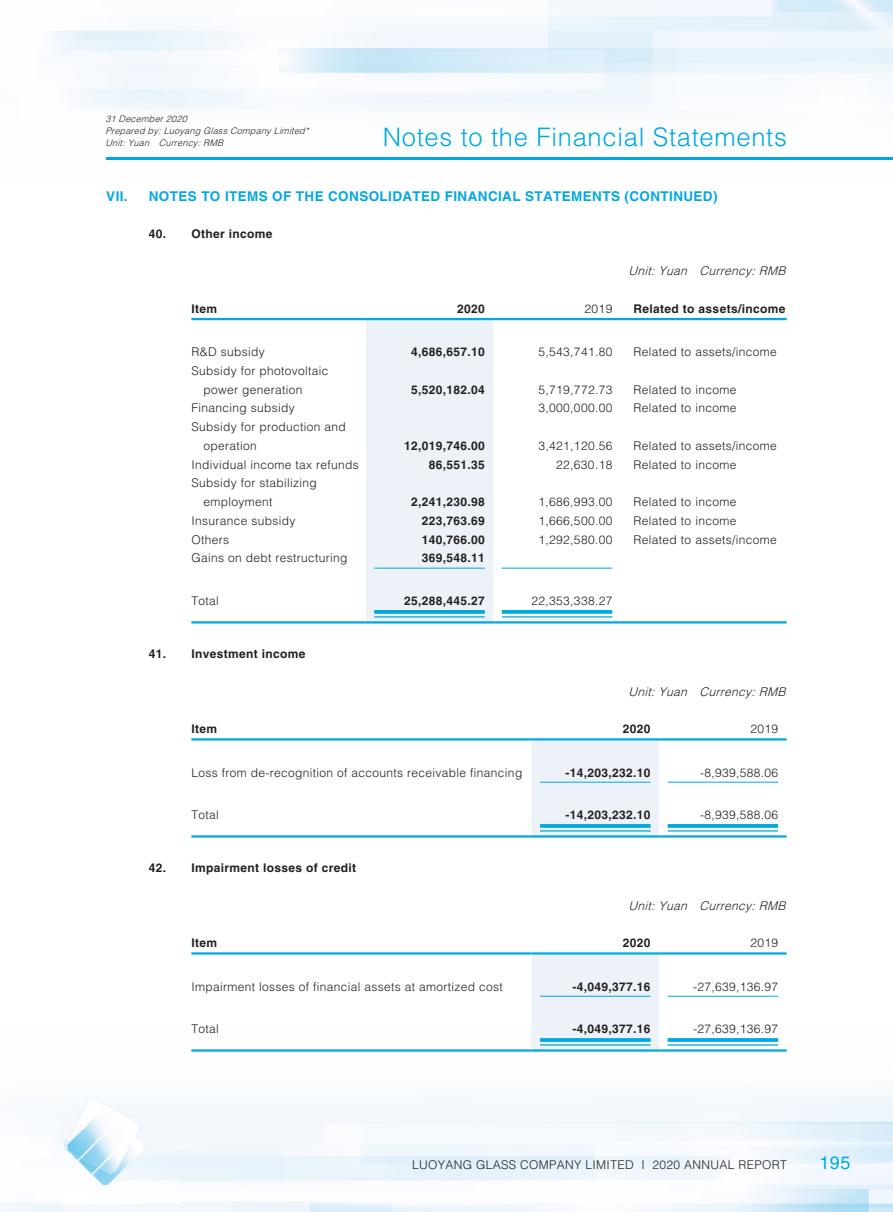
<style>
.page{position:relative;width:893px;height:1212px;background:#fff}
.page>*{position:absolute;margin:0;border:0;box-sizing:border-box;transform-origin:0 0}
.t1{font:300 25.5px "Helvetica LT Std";letter-spacing:.03em;color:#00a8e2}
.t2{font:18px "Helvetica LT Std";color:#00a8e2}
.t3{font:700 13.5px "Helvetica LT Std";letter-spacing:.03em;color:#00a8e2}
.t4{font:300 12px/18.8px "Helvetica LT Std";letter-spacing:.03em;color:#231f20}
.t5{font:700 12px "Helvetica LT Std";letter-spacing:.03em;color:#231f20}
.t6{font:italic 300 12px "Helvetica LT Std";color:#231f20}
.t7{font:italic 300 9px/12px "Helvetica LT Std";color:#231f20}
</style>
<div class="page">
<img style="left:0;top:0;width:893px;height:1212px">
<hr style="left:106px;top:157px;width:787px;height:3px;background:#00a8e2">
<div style="left:366px;top:320px;width:127px;height:301px;background:#edf2f8"></div>
<hr style="left:191px;top:318px;width:175px;height:2px;background:#00a8e2">
<hr style="left:366px;top:318px;width:127px;height:2px;background:#00a8e2">
<hr style="left:493px;top:318px;width:128px;height:2px;background:#00a8e2">
<hr style="left:621px;top:318px;width:166px;height:2px;background:#00a8e2">
<hr style="left:374px;top:568px;width:111px;height:1px;background:#00a8e2">
<hr style="left:502px;top:568px;width:110px;height:1px;background:#00a8e2">
<svg style="left:374px;top:610px;width:111px;height:4px"></svg>
<hr style="left:374px;top:616px;width:111px;height:1px;background:#00a8e2">
<svg style="left:502px;top:610px;width:110px;height:4px"></svg>
<hr style="left:502px;top:616px;width:110px;height:1px;background:#00a8e2">
<hr style="left:191px;top:621px;width:175px;height:2px;background:#00a8e2">
<hr style="left:366px;top:621px;width:127px;height:2px;background:#00a8e2">
<hr style="left:493px;top:621px;width:128px;height:2px;background:#00a8e2">
<hr style="left:621px;top:621px;width:166px;height:2px;background:#00a8e2">
<div style="left:531px;top:740px;width:128px;height:95px;background:#edf2f8"></div>
<hr style="left:191px;top:738px;width:340px;height:2px;background:#00a8e2">
<hr style="left:531px;top:738px;width:128px;height:2px;background:#00a8e2">
<hr style="left:659px;top:738px;width:128px;height:2px;background:#00a8e2">
<hr style="left:540px;top:782px;width:111px;height:1px;background:#00a8e2">
<hr style="left:668px;top:782px;width:110px;height:1px;background:#00a8e2">
<svg style="left:540px;top:824px;width:111px;height:4px"></svg>
<hr style="left:540px;top:830px;width:111px;height:1px;background:#00a8e2">
<svg style="left:668px;top:824px;width:110px;height:4px"></svg>
<hr style="left:668px;top:830px;width:110px;height:1px;background:#00a8e2">
<hr style="left:191px;top:835px;width:340px;height:2px;background:#00a8e2">
<hr style="left:531px;top:835px;width:128px;height:2px;background:#00a8e2">
<hr style="left:659px;top:835px;width:128px;height:2px;background:#00a8e2">
<div style="left:531px;top:954px;width:128px;height:95px;background:#edf2f8"></div>
<hr style="left:191px;top:952px;width:340px;height:2px;background:#00a8e2">
<hr style="left:531px;top:952px;width:128px;height:2px;background:#00a8e2">
<hr style="left:659px;top:952px;width:128px;height:2px;background:#00a8e2">
<hr style="left:540px;top:996px;width:111px;height:1px;background:#00a8e2">
<hr style="left:668px;top:996px;width:110px;height:1px;background:#00a8e2">
<svg style="left:540px;top:1038px;width:111px;height:4px"></svg>
<hr style="left:540px;top:1044px;width:111px;height:1px;background:#00a8e2">
<svg style="left:668px;top:1038px;width:110px;height:4px"></svg>
<hr style="left:668px;top:1044px;width:110px;height:1px;background:#00a8e2">
<hr style="left:191px;top:1049px;width:340px;height:2px;background:#00a8e2">
<hr style="left:531px;top:1049px;width:128px;height:2px;background:#00a8e2">
<hr style="left:659px;top:1049px;width:128px;height:2px;background:#00a8e2">
<p class="t7" style="left:105px;top:112px;width:208px">31 December2020<br>Prepared by:Luoyang GlassCompanyLimited*<br>Unit:Yuan Currency:RMB</p>
<h1 class="t1" style="left:383px;top:121px;width:406px">Notes to the Financial Statements</h1>
<p class="t3" style="left:106px;top:188px;width:23px">VII.</p>
<p class="t3" style="left:149px;top:188px;width:570px">NOTES TO ITEMS OF THE CONSOLIDATED FINANCIAL STATEMENTS (CONTINUED)</p>
<p class="t5" style="left:149px;top:226px;width:125px">40. Other income</p>
<p class="t6" style="left:628px;top:263px;width:163px">Unit:Yuan Currency:RMB</p>
<p class="t5" style="left:191px;top:301px;width:27px">Item</p>
<p class="t5" style="left:457px;top:301px;width:29px">2020</p>
<p class="t4" style="left:585px;top:299px;width:29px">2019</p>
<p class="t5" style="left:634px;top:301px;width:153px">Related to assets/income</p>
<p class="t4" style="left:191px;top:342px;width:75px">R&amp;D subsidy</p>
<p class="t5" style="left:411px;top:345px;width:75px">4,686,657.10</p>
<p class="t4" style="left:539px;top:342px;width:75px">5,543,741.80</p>
<p class="t4" style="left:634px;top:342px;width:145px">Related to assets/income</p>
<p class="t4" style="left:203px;top:361px;width:127px;text-indent:-12px">Subsidy for photovoltaic power generation</p>
<p class="t5" style="left:411px;top:382px;width:75px">5,520,182.04</p>
<p class="t4" style="left:539px;top:380px;width:75px">5,719,772.73</p>
<p class="t4" style="left:634px;top:380px;width:104px">Related to income</p>
<p class="t4" style="left:191px;top:399px;width:105px">Financing subsidy</p>
<p class="t4" style="left:539px;top:399px;width:75px">3,000,000.00</p>
<p class="t4" style="left:634px;top:399px;width:104px">Related to income</p>
<p class="t4" style="left:203px;top:417px;width:144px;text-indent:-12px">Subsidy for production and operation</p>
<p class="t5" style="left:404px;top:438px;width:82px">12,019,746.00</p>
<p class="t4" style="left:539px;top:436px;width:75px">3,421,120.56</p>
<p class="t4" style="left:634px;top:436px;width:145px">Related to assets/income</p>
<p class="t4" style="left:191px;top:455px;width:169px">Individual income tax refunds</p>
<p class="t5" style="left:429px;top:457px;width:58px">86,551.35</p>
<p class="t4" style="left:556px;top:455px;width:58px">22,630.18</p>
<p class="t4" style="left:634px;top:455px;width:104px">Related to income</p>
<p class="t4" style="left:203px;top:474px;width:115px;text-indent:-12px">Subsidy for stabilizing employment</p>
<p class="t5" style="left:411px;top:495px;width:75px">2,241,230.98</p>
<p class="t4" style="left:539px;top:492px;width:75px">1,686,993.00</p>
<p class="t4" style="left:634px;top:492px;width:104px">Related to income</p>
<p class="t4" style="left:191px;top:511px;width:106px">Insurance subsidy</p>
<p class="t5" style="left:422px;top:513px;width:65px">223,763.69</p>
<p class="t4" style="left:539px;top:511px;width:75px">1,666,500.00</p>
<p class="t4" style="left:634px;top:511px;width:104px">Related to income</p>
<p class="t4" style="left:191px;top:530px;width:39px">Others</p>
<p class="t5" style="left:422px;top:532px;width:65px">140,766.00</p>
<p class="t4" style="left:539px;top:530px;width:75px">1,292,580.00</p>
<p class="t4" style="left:634px;top:530px;width:145px">Related to assets/income</p>
<p class="t4" style="left:191px;top:549px;width:158px">Gains on debt restructuring</p>
<p class="t5" style="left:422px;top:551px;width:65px">369,548.11</p>
<p class="t4" style="left:191px;top:591px;width:29px">Total</p>
<p class="t5" style="left:404px;top:593px;width:82px">25,288,445.27</p>
<p class="t4" style="left:532px;top:591px;width:82px">22,353,338.27</p>
<p class="t5" style="left:149px;top:646px;width:158px">41. Investment income</p>
<p class="t6" style="left:628px;top:684px;width:163px">Unit:Yuan Currency:RMB</p>
<p class="t5" style="left:191px;top:721px;width:27px">Item</p>
<p class="t5" style="left:623px;top:721px;width:29px">2020</p>
<p class="t4" style="left:750px;top:719px;width:29px">2019</p>
<p class="t4" style="left:191px;top:763px;width:332px">Loss from de-recognition of accounts receivable financing</p>
<p class="t5" style="left:565px;top:765px;width:87px">-14,203,232.10</p>
<p class="t4" style="left:700px;top:763px;width:80px">-8,939,588.06</p>
<p class="t4" style="left:191px;top:805px;width:29px">Total</p>
<p class="t5" style="left:565px;top:807px;width:87px">-14,203,232.10</p>
<p class="t4" style="left:700px;top:805px;width:80px">-8,939,588.06</p>
<p class="t5" style="left:149px;top:860px;width:209px">42. Impairment losses of credit</p>
<p class="t6" style="left:628px;top:898px;width:163px">Unit:Yuan Currency:RMB</p>
<p class="t5" style="left:191px;top:935px;width:27px">Item</p>
<p class="t5" style="left:623px;top:935px;width:29px">2020</p>
<p class="t4" style="left:750px;top:933px;width:29px">2019</p>
<p class="t4" style="left:191px;top:977px;width:313px">Impairment losses of financial assets at amortized cost</p>
<p class="t5" style="left:572px;top:979px;width:80px">-4,049,377.16</p>
<p class="t4" style="left:693px;top:977px;width:87px">-27,639,136.97</p>
<p class="t4" style="left:191px;top:1019px;width:29px">Total</p>
<p class="t5" style="left:572px;top:1021px;width:80px">-4,049,377.16</p>
<p class="t4" style="left:693px;top:1019px;width:87px">-27,639,136.97</p>
<p class="t4" style="left:412px;top:1155px;width:376px">LUOYANG GLASS COMPANY LIMITED I 2020 ANNUAL REPORT</p>
<h2 class="t2" style="left:819px;top:1152px;width:33px">195</h2>
</div>
